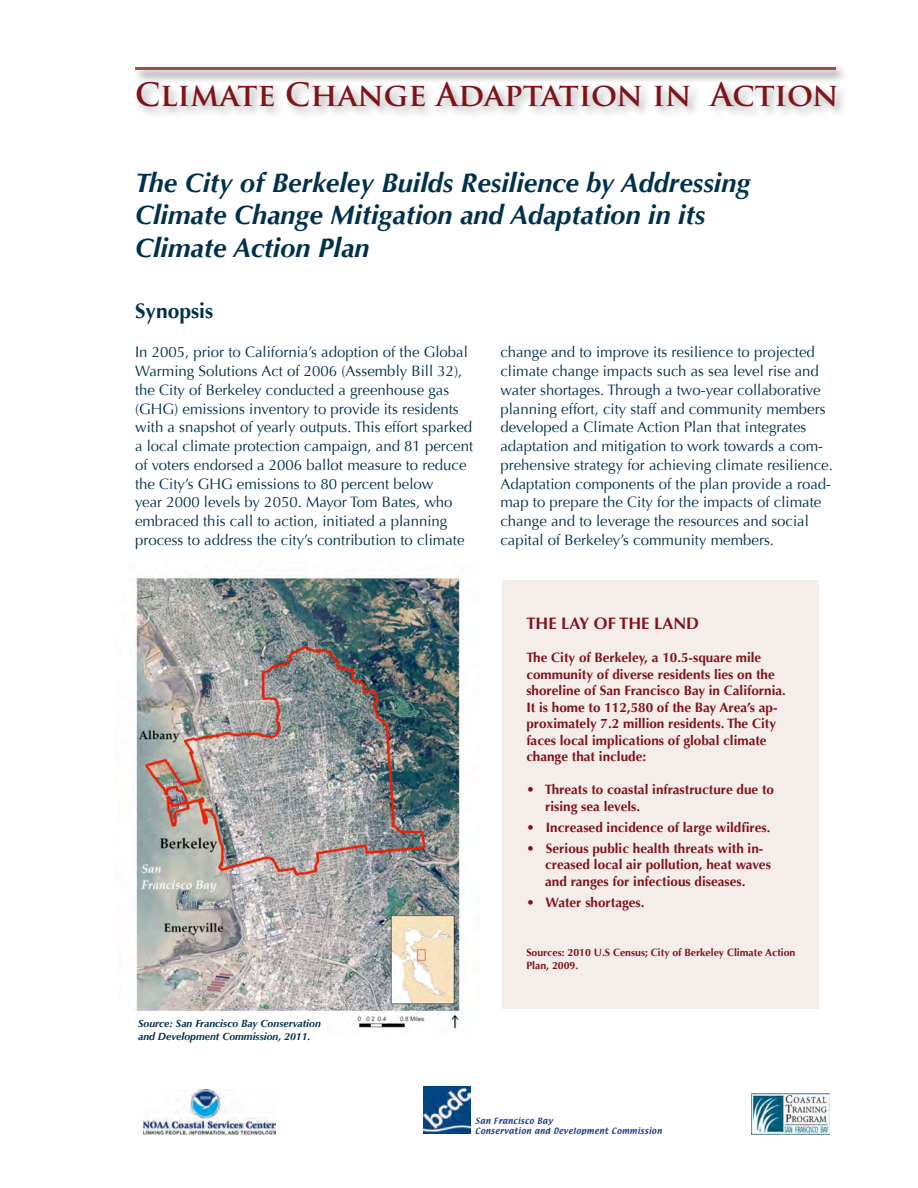
<style>
.page{position:relative;width:918px;height:1188px;background:#fff}
.page>*{position:absolute;margin:0;border:0;box-sizing:border-box;transform-origin:0 0}
.t1{font:700 31.5px "Trajan Pro";color:#7f131a}
.t2{font:italic 700 27px/32.4px "Optima";color:#00314c}
.t3{font:700 21px "Optima";color:#00314c}
.t4{font:700 16.5px "Optima";color:#7f131a}
.t5{font:15px/18.8px "Optima";color:#00314c}
.t6{font:700 13.5px/16.5px "Optima";color:#7f131a}
.t7{font:italic 700 10.5px/12.6px "Optima";color:#00314c}
.t8{font:700 10.5px/12.6px "Optima";color:#7f131a}
.t9{font:7.5px/10.5px "Textile";letter-spacing:.05em;color:#253f8e}
</style>
<div class="page">
<img style="left:134px;top:575px;width:329px;height:454px">
<div style="left:502px;top:580px;width:316px;height:429px;background:#f4ede9"></div>
<img style="left:144px;top:1090px;width:131px;height:45px">
<img style="left:751px;top:1093px;width:79px;height:42px">
<img style="left:424px;top:1086px;width:47px;height:48px">
<div style="left:133px;top:79px;width:715px;height:41px;background:#231f20;opacity:.38"></div>
<div style="left:132px;top:64px;width:716px;height:19px;background:#231f20;opacity:.75"></div>
<hr style="left:135px;top:68px;width:701px;height:2px;background:#9d5245">
<h1 class="t1" style="left:135px;top:75px;width:705px">Climate Change Adaptation in Action</h1>
<h2 class="t2" style="left:135px;top:166px;width:617px">The City of Berkeley Builds Resilience by Addressing<br>Climate Change Mitigation and Adaptation in its<br>Climate Action Plan</h2>
<h3 class="t3" style="left:135px;top:298px;width:80px">Synopsis</h3>
<p class="t5" style="left:135px;top:343px;width:340px">In 2005, prior to California’s adoption of the Global Warming Solutions Act of 2006 (Assembly Bill 32), the City of Berkeley conducted a greenhouse gas (GHG) emissions inventory to provide its residents with a snapshot of yearly outputs. This effort sparked a local climate protection campaign, and 81 percent of voters endorsed a 2006 ballot measure to reduce the City’s GHG emissions to 80 percent below<br>year 2000 levels by 2050. Mayor Tom Bates, who embraced this call to action, initiated a planning process to address the city’s contribution to climate</p>
<p class="t5" style="left:500px;top:343px;width:334px">change and to improve its resilience to projected climate change impacts such as sea level rise and water shortages. Through a two-year collaborative planning effort, city staff and community members developed a Climate Action Plan that integrates adaptation and mitigation to work towards a com&shy;prehensive strategy for achieving climate resilience.<br>Adaptation components of the plan provide a road&shy;map to prepare the City for the impacts of climate change and to leverage the resources and social capital of Berkeley’s community members.</p>
<p class="t7" style="left:138px;top:1017px;width:184px">Source: San Francisco Bay Conservation and Development Commission, 2011.</p>
<p class="t4" style="left:526px;top:614px;width:174px">THE LAY OF THE LAND</p>
<p class="t6" style="left:526px;top:650px;width:261px">The City of Berkeley, a 10.5-square mile community of diverse residents lies on the shoreline of San Francisco Bay in California.<br>It is home to 112,580 of the Bay Area’s ap&shy;proximately 7.2 million residents. The City faces local implications of global climate change that include:</p>
<p class="t6" style="left:545px;top:782px;width:230px;text-indent:-19px">• Threats to coastal infrastructure due to rising sea levels.</p>
<p class="t6" style="left:526px;top:819px;width:246px">• Increased incidence of large wildfires.</p>
<p class="t6" style="left:545px;top:840px;width:227px;text-indent:-19px">• Serious public health threats with in&shy;creased local air pollution, heat waves and ranges for infectious diseases.</p>
<p class="t6" style="left:526px;top:894px;width:120px">• Water shortages.</p>
<p class="t8" style="left:526px;top:947px;width:271px">Sources: 2010 U.S Census; City of Berkeley Climate Action<br>Plan, 2009.</p>
<p class="t9" style="left:475px;top:1116px;width:188px">San Francisco Bay<br>Conservation and Development Commission</p>
</div>
